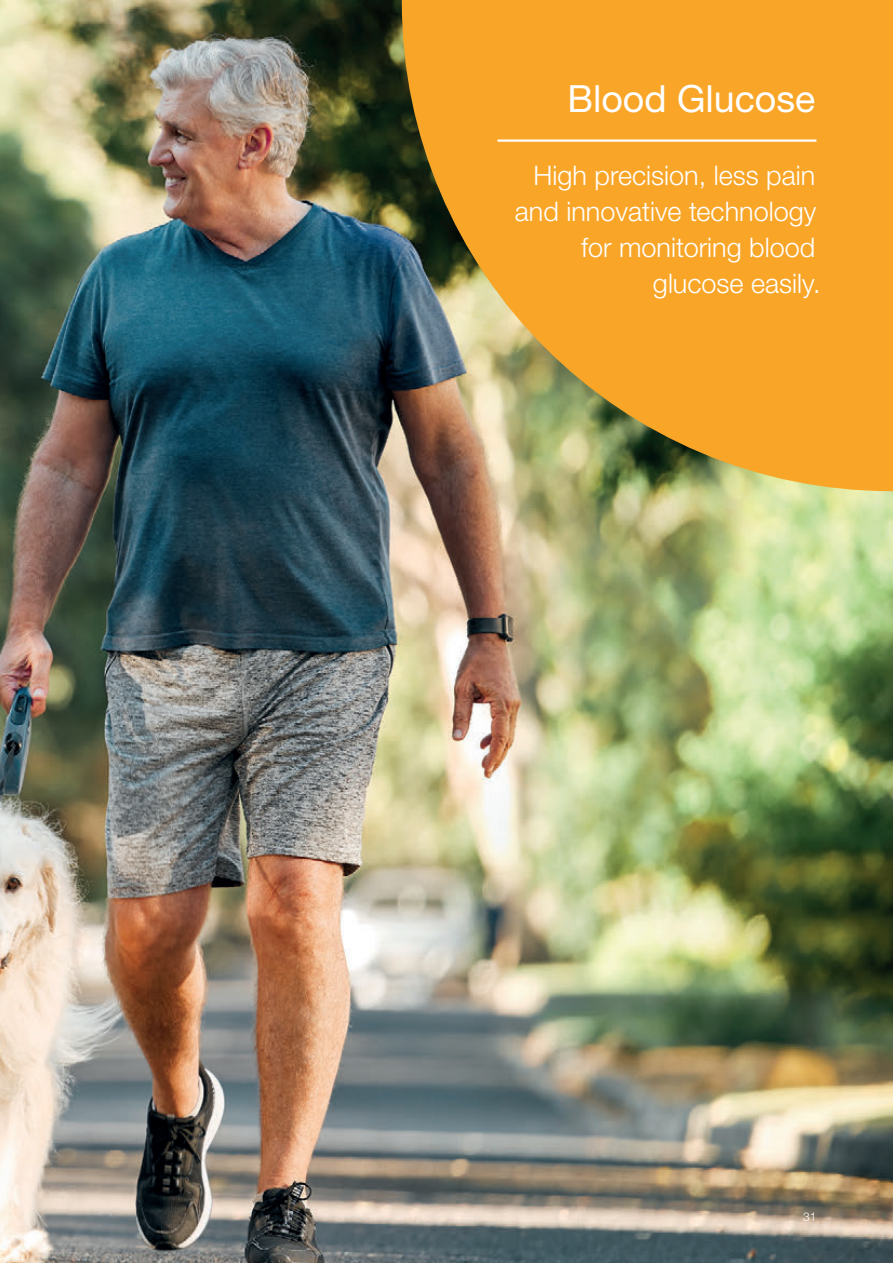
<style>
.page{position:relative;width:893px;height:1263px;background:#fff}
.page>*{position:absolute;margin:0;border:0;box-sizing:border-box;transform-origin:0 0}
.t1{font:45px "Helvetica Neue LTW1 G";color:#fff}
.t2{font:37.5px "Helvetica Neue LTW1 G";color:#fff}
.t3{font:300 30px "Helvetica Neue LTW1 G";color:#fff}
.t4{font:300 27px/36px "Helvetica Neue LTW1 G";color:#fff;text-align:right}
.t5{font:300 12px "Helvetica Neue LTW1 G";color:#fff}
</style>
<div class="page">
<img style="left:1px;top:0;width:892px;height:1263px">
<img style="left:0;top:0;width:1px;height:1263px">
<svg style="left:402px;top:0;width:491px;height:491px;background:#e19f35"></svg>
<hr style="left:497px;top:139px;width:319px;height:3px;background:#fff">
<h2 class="t2" style="left:567px;top:75px;width:249px">Blood Glucose</h2>
<h1 class="t1" style="left:640px;top:73px;width:178px">Headline</h1>
<p class="t4" style="left:515px;top:158px;width:307px">High precision, less pain and innovative technology for monitoring blood glucose easily.</p>
<p class="t3" style="left:764px;top:163px;width:54px">Text</p>
<p class="t5" style="left:803px;top:1209px;width:15px">31</p>
</div>
